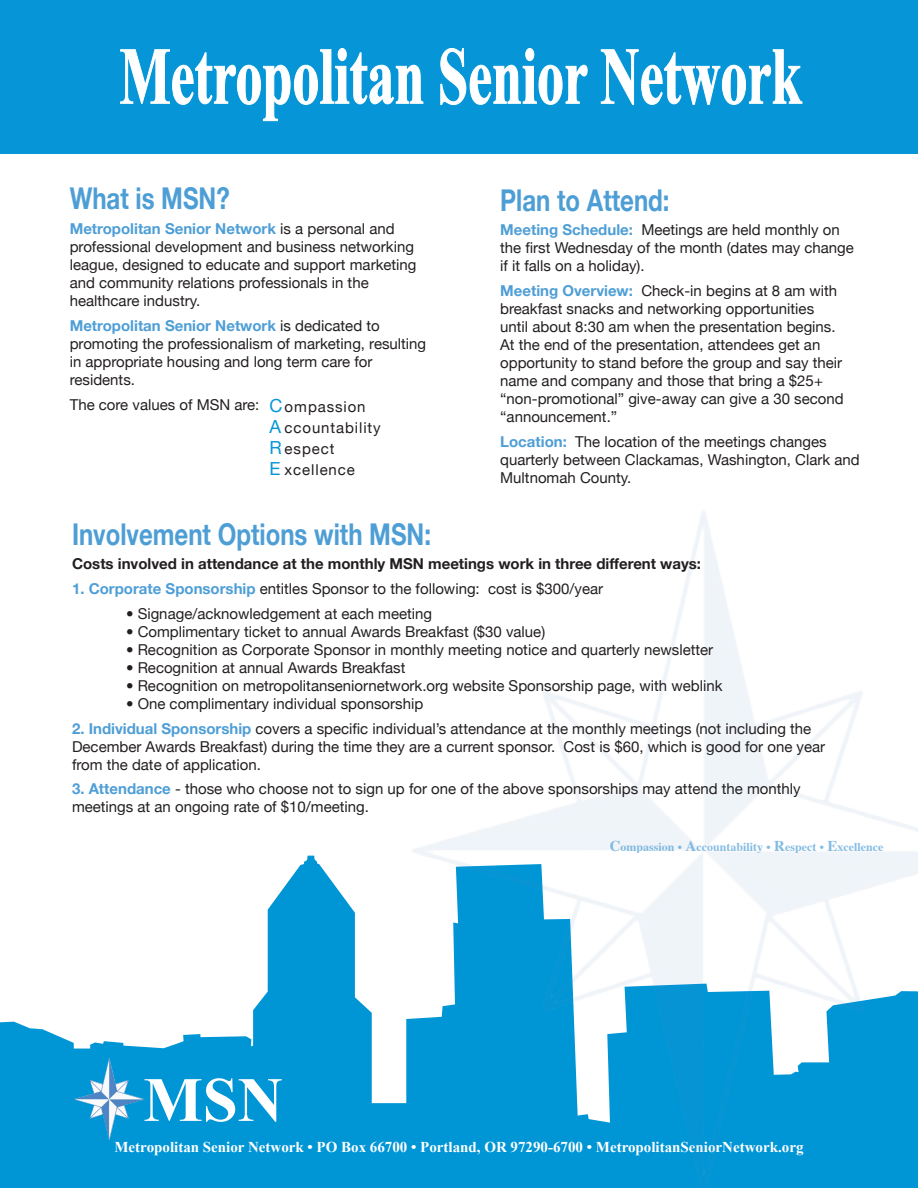
<style>
.page{position:relative;width:918px;height:1188px;background:#fff}
.page>*{position:absolute;margin:0;border:0;box-sizing:border-box;transform-origin:0 0}
.t1{font:700 81px "Times New Roman";color:#fff;scale:.67 1}
.t2{font:700 63px "Times New Roman";color:#fff}
.t3{font:700 30px "Helvetica Neue";color:#4e9ed6;scale:.8 1}
.t4{font:18px/21px "Helvetica Neue";color:#0696d7;text-align:justify}
.t5{font:15px/18px "Helvetica Neue";color:#231f20}
.t6{font:700 15px "Times New Roman";color:#fff}
.t7{font:700 15px "Helvetica Neue";color:#231f20}
.t8{font:15px/21px "Helvetica Neue";letter-spacing:.06em;color:#231f20}
.t9{font:700 12px "Times";color:#4e9ed6}
.s1{font-weight:700;color:#4e9ed6}
.s2{font-size:15px}
</style>
<div class="page">
<div style="left:0;top:0;width:918px;height:154px;background:#0696d7"></div>
<svg style="left:0;top:856px;width:412px;height:332px;fill:#0096d6"></svg>
<img style="left:74px;top:1058px;width:35px;height:61px">
<img style="left:412px;top:511px;width:506px;height:677px">
<svg style="left:120px;top:48px;width:304px;height:73px"></svg>
<svg style="left:440px;top:48px;width:148px;height:57px"></svg>
<svg style="left:601px;top:49px;width:202px;height:56px"></svg>
<p class="t1" style="left:120px;top:20px;width:1019px">Metropolitan Senior Network</p>
<p class="t3" style="left:70px;top:180px;width:202px">What is MSN?</p>
<p class="t5" style="left:70px;top:220px;width:348px"><span class="s1">Metropolitan Senior Network</span> is a personal and professional development and business networking league, designed to educate and support marketing and community relations professionals in the healthcare industry.</p>
<p class="t5" style="left:70px;top:316px;width:358px"><span class="s1">Metropolitan Senior Network</span> is dedicated to promoting the professionalism of marketing, resulting in appropriate housing and long term care for residents.</p>
<p class="t5" style="left:70px;top:395px;width:191px">The core values of MSN are:</p>
<p class="t4" style="left:270px;top:394px;width:14px">C A R E</p>
<p class="t8" style="left:285px;top:396px;width:98px">ompassion ccountability espect xcellence</p>
<p class="t3" style="left:500px;top:181px;width:213px">Plan to Attend:</p>
<p class="t5" style="left:500px;top:221px;width:355px"><span class="s1">Meeting Schedule:</span> Meetings are held monthly on the first Wednesday of the month (dates may change if it falls on a holiday).</p>
<p class="t5" style="left:500px;top:281px;width:345px"><span class="s1">Meeting Overview:</span> Check-in begins at 8 am with breakfast snacks and networking opportunities until about 8:30 am when the presentation begins.<br>At the end of the presentation, attendees get an opportunity to stand before the group and say their name and company and those that bring a $25+ “non-promotional” give-away can give a 30 second “announcement.”</p>
<p class="t5" style="left:500px;top:432px;width:361px"><span class="s1">Location:</span> The location of the meetings changes quarterly between Clackamas, Washington, Clark and<br>Multnomah County.</p>
<p class="t3" style="left:72px;top:515px;width:450px">Involvement Options with MSN:</p>
<p class="t7" style="left:72px;top:555px;width:631px">Costs involved in attendance at the monthly MSN meetings work in three different ways:</p>
<p class="t5" style="left:72px;top:580px;width:533px"><span class="s1">1. Corporate Sponsorship</span> entitles Sponsor to the following: cost is $300/year</p>
<p class="t5" style="left:126px;top:604px;width:308px">• Signage/acknowledgement at each meeting</p>
<p class="t5" style="left:126px;top:622px;width:421px">• Complimentary ticket to annual Awards Breakfast ($30 value)</p>
<p class="t5" style="left:126px;top:640px;width:589px">• Recognition as Corporate Sponsor in monthly meeting notice and quarterly newsletter</p>
<p class="t5" style="left:126px;top:658px;width:281px">• Recognition at annual Awards Breakfast</p>
<p class="t5" style="left:126px;top:676px;width:598px">• Recognition on metropolitanseniornetwork.org website Sponsorship page, with weblink</p>
<p class="t5" style="left:126px;top:694px;width:299px">• One complimentary individual sponsorship</p>
<p class="t5" style="left:72px;top:719px;width:755px"><span class="s1">2. Individual Sponsorship</span> covers a specific individual’s attendance at the monthly meetings (not including the<br>December Awards Breakfast) during the time they are a current sponsor. Cost is $60, which is good for one year from the date of application.</p>
<p class="t5" style="left:72px;top:780px;width:730px"><span class="s1">3. Attendance</span> - those who choose not to sign up for one of the above sponsorships may attend the monthly meetings at an ongoing rate of $10/meeting.</p>
<p class="t9" style="left:610px;top:835px;width:275px"><span class="s2">C</span>ompassion • <span class="s2">A</span>ccountability • <span class="s2">R</span>espect • <span class="s2">E</span>xcellence</p>
<p class="t2" style="left:143px;top:1056px;width:141px">MSN</p>
<p class="t6" style="left:114px;top:1137px;width:691px">Metropolitan Senior Network • PO Box 66700 • Portland, OR 97290-6700 • MetropolitanSeniorNetwork.org</p>
</div>
